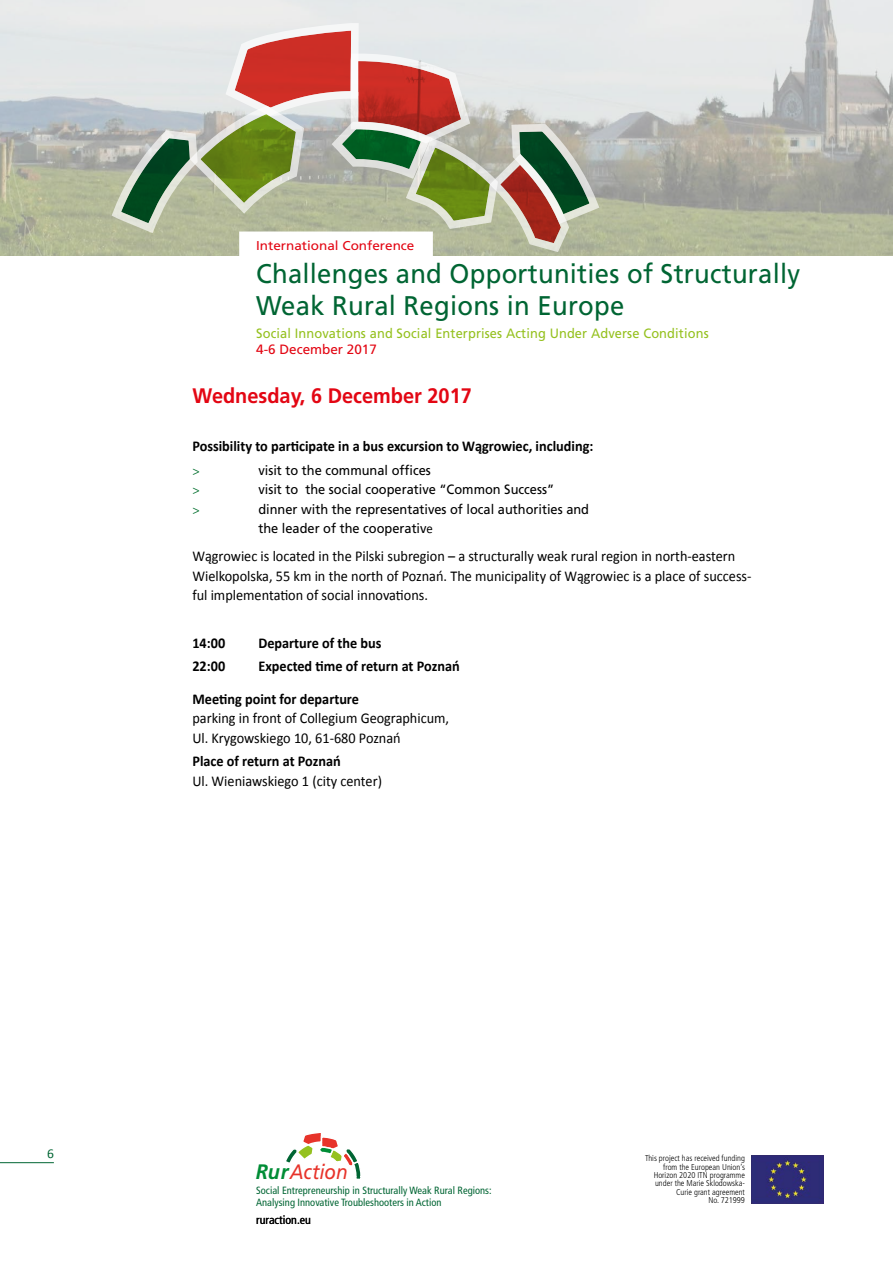
<style>
.page{position:relative;width:893px;height:1263px;background:#fff}
.page>*{position:absolute;margin:0;border:0;box-sizing:border-box;transform-origin:0 0}
.t1{font:27px/31.5px "Frutiger";letter-spacing:.01em;color:#006533;scale:.95 1}
.t2{font:700 21px "Frutiger";color:#e30613;scale:.95 1}
.t3{font:italic 20.85px "Frutiger";color:#e7332a;scale:.9 1}
.t4{font:15px/19.5px "Calibri";color:#000;scale:.95 1}
.t5{font:700 15px/32.2px "Calibri";color:#000;scale:.95 1}
.t6{font:13.5px/19.5px "Frutiger";color:#000;scale:.95 1}
.t7{font:13.5px "Frutiger";letter-spacing:.01em;color:#95c11f;scale:.95 1}
.t8{font:13.5px "Frutiger";color:#e30613}
.t9{font:13.5px "Rotis Sans Serif Std";color:#006f2d;scale:.95 1}
.t10{font:13.5px "Calibri";color:#006533}
.t11{font:12.9px "Frutiger";color:#e30613;scale:1.05 1}
.t12{font:condensed 12px "Frutiger";color:#000}
.t13{font:condensed 10.5px/12.6px "Frutiger";color:#006533}
.t14{font:300 condensed 8.4px/8.4px "Frutiger";color:#000;text-align:right}
.s1{font-family:"Calibri"}
.s2{font-weight:700;font-size:21px;color:#008d36}
</style>
<div class="page">
<hr style="left:0;top:1162px;width:54px;height:1px;background:#006533">
<img style="left:0;top:0;width:893px;height:255px">
<div style="left:239px;top:231px;width:194px;height:30px;background:#fff"></div>
<img style="left:751px;top:1155px;width:73px;height:48px">
<svg style="left:107px;top:19px;width:497px;height:235px;background:#bbb2a0"></svg>
<svg style="left:286px;top:1133px;width:75px;height:46px"></svg>
<p class="t11" style="left:256px;top:238px;width:152px">International Conference</p>
<h1 class="t1" style="left:256px;top:258px;width:574px">Challenges and Opportunities of Structurally<br>Weak Rural Regions in Europe</h1>
<p class="t7" style="left:256px;top:325px;width:478px">Social Innovations and Social Enterprises Acting Under Adverse Conditions</p>
<p class="t8" style="left:256px;top:342px;width:122px">4-6 December 2017</p>
<h2 class="t2" style="left:192px;top:384px;width:296px">Wednesday, 6 December 2017</h2>
<p class="t5" style="left:192px;top:430px;width:424px">Possibility to participate in a bus excursion to Wągrowiec, including:</p>
<p class="t9" style="left:192px;top:462px;width:9px">&gt;</p>
<p class="t6" style="left:258px;top:460px;width:183px">visit to the communal offices</p>
<p class="t9" style="left:192px;top:481px;width:9px">&gt;</p>
<p class="t6" style="left:258px;top:479px;width:313px">visit to the social cooperative “Common Success”</p>
<p class="t9" style="left:192px;top:501px;width:9px">&gt;</p>
<p class="t6" style="left:258px;top:499px;width:350px">dinner with the representatives of local authorities and the leader of the cooperativ<span class="s1">e</span></p>
<p class="t4" style="left:192px;top:546px;width:590px">Wągrowiec is located in the Pilski subregion – a structurally weak rural region in north-eastern<br>Wielkopolska, 55 km in the north of Poznań. The municipality of Wągrowiec is a place of success&shy;ful implementation of social innovations.</p>
<p class="t5" style="left:192px;top:626px;width:36px">14:00</p>
<p class="t5" style="left:258px;top:626px;width:131px">Departure of the bus</p>
<p class="t5" style="left:192px;top:650px;width:36px">22:00</p>
<p class="t5" style="left:192px;top:650px;width:283px;text-indent:66px">Expected time of return at Poznań<br>Meeting point for departure</p>
<p class="t4" style="left:192px;top:708px;width:272px">parking in front of Collegium Geographicum,<br>Ul. Krygowskiego 10, 61-680 Poznań</p>
<p class="t5" style="left:192px;top:745px;width:158px">Place of return at Poznań</p>
<p class="t4" style="left:192px;top:771px;width:201px">Ul. Wieniawskiego 1 (city center)</p>
<p class="t10" style="left:47px;top:1145px;width:8px">6</p>
<h3 class="t3" style="left:256px;top:1159px;width:104px"><span class="s2">Rur</span>Action</h3>
<p class="t13" style="left:256px;top:1184px;width:237px">Social Entrepreneurship in Structurally Weak Rural Regions:<br>Analysing Innovative Troubleshooters in Action</p>
<p class="t12" style="left:256px;top:1213px;width:56px">ruraction.eu</p>
<p class="t14" style="left:645px;top:1154px;width:101px">This project has received funding from the European Union’s<br>Horizon 2020 ITN programme under the Marie Sklodowska-<br>Curie grant agreement<br>No. 721999</p>
</div>
